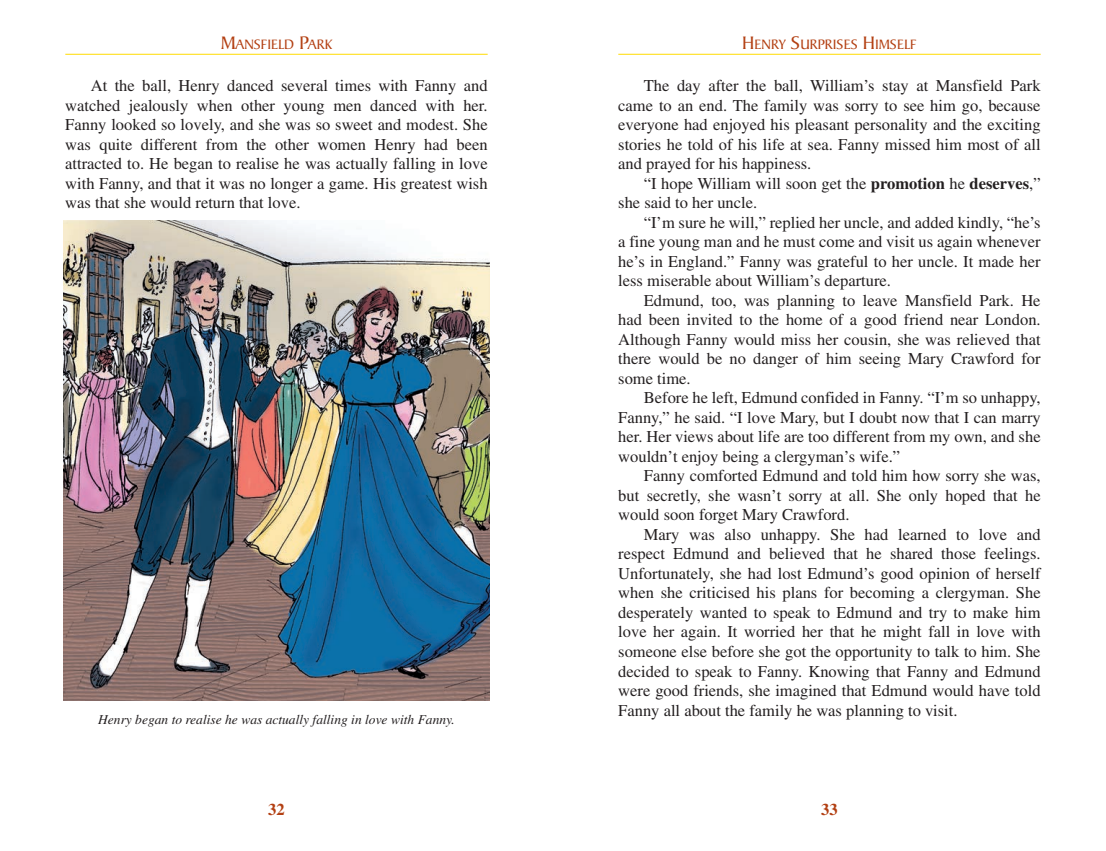
<style>
.page{position:relative;width:1106px;height:851px;background:#fff}
.page>*{position:absolute;margin:0;border:0;box-sizing:border-box;transform-origin:0 0}
.text{font:16.5px/19.5px "Times";color:#231f20;text-align:justify}
.t1{font:700 16.5px "Times";color:#b34013}
.t2{font:14.7px "Baker Signet";color:#b34013}
.t3{font:italic 13.5px "Times";color:#231f20}
.s1{font-size:19.5px}
.s2{font-weight:700}
</style>
<div class="page">
<hr style="left:65px;top:54px;width:422px;height:1px;background:#ffdc01">
<img style="left:64px;top:220px;width:425px;height:480px">
<hr style="left:618px;top:54px;width:422px;height:1px;background:#ffdc01">
<p class="t2" style="left:221px;top:37px;width:113px"><span class="s1">M</span>ANSFIELD <span class="s1">P</span>ARK</p>
<p class="text" style="left:65px;top:76px;width:424px;text-indent:26px">At the ball, Henry danced several times with Fanny and watched jealously when other young men danced with her.<br>Fanny looked so lovely, and she was so sweet and modest. She was quite different from the other women Henry had been attracted to. He began to realise he was actually falling in love with Fanny, and that it was no longer a game. His greatest wish was that she would return that love.</p>
<p class="t3" style="left:98px;top:711px;width:358px">Henry began to realise he was actually falling in love with Fanny.</p>
<p class="t2" style="left:742px;top:37px;width:176px"><span class="s1">H</span>ENRY <span class="s1">S</span>URPRISES <span class="s1">H</span>IMSELF</p>
<p class="text" style="left:618px;top:76px;width:424px;text-indent:26px">The day after the ball, William’s stay at Mansfield Park came to an end. The family was sorry to see him go, because everyone had enjoyed his pleasant personality and the exciting stories he told of his life at sea. Fanny missed him most of all and prayed for his happiness.</p>
<p class="text" style="left:618px;top:173px;width:424px;text-indent:26px">“I hope William will soon get the <span class="s2">promotion</span> he <span class="s2">deserves</span>,” she said to her uncle.</p>
<p class="text" style="left:618px;top:212px;width:424px;text-indent:26px">“I’m sure he will,” replied her uncle, and added kindly, “he’s a fine young man and he must come and visit us again whenever he’s in England.” Fanny was grateful to her uncle. It made her less miserable about William’s departure.</p>
<p class="text" style="left:618px;top:290px;width:424px;text-indent:26px">Edmund, too, was planning to leave Mansfield Park. He had been invited to the home of a good friend near London.<br>Although Fanny would miss her cousin, she was relieved that there would be no danger of him seeing Mary Crawford for some time.</p>
<p class="text" style="left:618px;top:388px;width:424px;text-indent:26px">Before he left, Edmund confided in Fanny. “I’m so unhappy, Fanny,” he said. “I love Mary, but I doubt now that I can marry her. Her views about life are too different from my own, and she wouldn’t enjoy being a clergyman’s wife.”</p>
<p class="text" style="left:618px;top:466px;width:424px;text-indent:26px">Fanny comforted Edmund and told him how sorry she was, but secretly, she wasn’t sorry at all. She only hoped that he would soon forget Mary Crawford.</p>
<p class="text" style="left:618px;top:524px;width:424px;text-indent:26px">Mary was also unhappy. She had learned to love and respect Edmund and believed that he shared those feelings.<br>Unfortunately, she had lost Edmund’s good opinion of herself when she criticised his plans for becoming a clergyman. She desperately wanted to speak to Edmund and try to make him love her again. It worried her that he might fall in love with someone else before she got the opportunity to talk to him. She decided to speak to Fanny. Knowing that Fanny and Edmund were good friends, she imagined that Edmund would have told Fanny all about the family he was planning to visit.</p>
<p class="t1" style="left:268px;top:799px;width:18px">32</p>
<p class="t1" style="left:821px;top:799px;width:18px">33</p>
</div>
